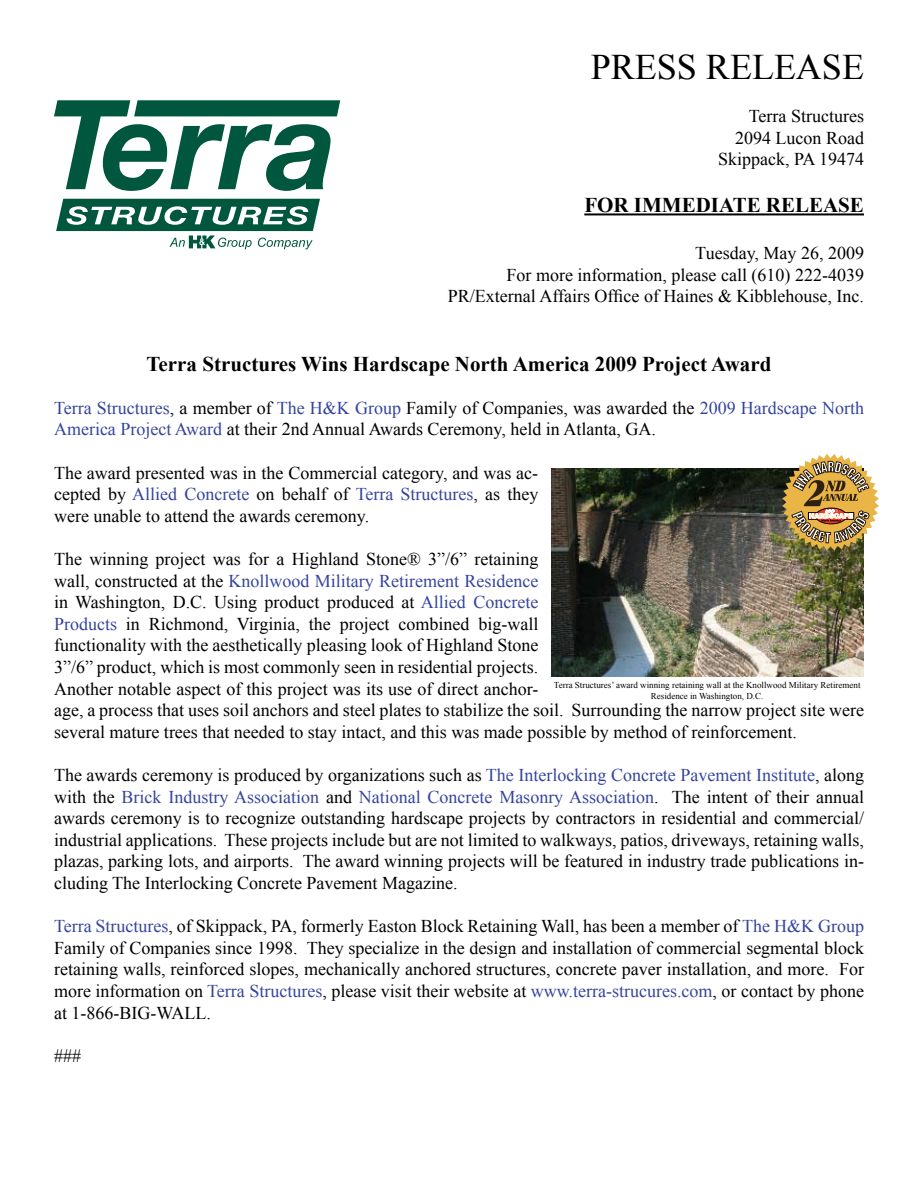
<style>
.page{position:relative;width:918px;height:1188px;background:#fff}
.page>*{position:absolute;margin:0;border:0;box-sizing:border-box;transform-origin:0 0}
.t1{font:36px "Times New Roman";color:#000}
.t2{font:700 21px "Times New Roman";color:#000}
.t3{font:18px/21.6px "Times New Roman";color:#000;text-align:justify}
.t4{font:9px/10.8px "Times New Roman";color:#000;text-align:center}
.s1{color:#35459c}
</style>
<div class="page">
<hr style="left:584px;top:213px;width:280px;height:2px;background:#000">
<svg style="left:54px;top:100px;width:286px;height:91px"></svg>
<svg style="left:56px;top:199px;width:264px;height:50px"></svg>
<img style="left:552px;top:469px;width:312px;height:208px">
<img style="left:782px;top:454px;width:97px;height:97px">
<h1 class="t1" style="left:591px;top:43px;width:275px">PRESS RELEASE</h1>
<p class="t3" style="left:718px;top:105px;width:147px;text-align:right">Terra Structures<br>2094 Lucon Road<br>Skippack, PA 19474</p>
<p class="t2" style="left:584px;top:191px;width:281px">FOR IMMEDIATE RELEASE</p>
<p class="t3" style="left:448px;top:242px;width:418px;text-align:right">Tuesday, May 26, 2009<br>For more information, please call (610) 222-4039<br>PR/External Affairs Office of Haines &amp; Kibblehouse, Inc.</p>
<p class="t2" style="left:147px;top:349px;width:626px">Terra Structures Wins Hardscape North America 2009 Project Award</p>
<p class="t3" style="left:54px;top:397px;width:812px"><span class="s1">Terra Structures</span>, a member of <span class="s1">The H&amp;K Group</span> Family of Companies, was awarded the <span class="s1">2009 Hardscape North<br>America Project Award</span> at their 2nd Annual Awards Ceremony, held in Atlanta, GA.</p>
<p class="t3" style="left:54px;top:461px;width:486px">The award presented was in the Commercial category, and was ac&shy;cepted by <span class="s1">Allied Concrete</span> on behalf of <span class="s1">Terra Structures</span>, as they were unable to attend the awards ceremony.</p>
<p class="t3" style="left:54px;top:548px;width:811px;text-align:left">The winning project was for a Highland Stone® 3”/6” retaining<br>wall, constructed at the <span class="s1">Knollwood Military Retirement Residence<br></span>in Washington, D.C. Using product produced at <span class="s1">Allied Concrete<br>Products</span> in Richmond, Virginia, the project combined big-wall<br>functionality with the aesthetically pleasing look of Highland Stone<br>3”/6” product, which is most commonly seen in residential projects.<br>Another notable aspect of this project was its use of direct anchor-<br>age, a process that uses soil anchors and steel plates to stabilize the soil. Surrounding the narrow project site were several mature trees that needed to stay intact, and this was made possible by method of reinforcement.</p>
<p class="t3" style="left:54px;top:764px;width:812px">The awards ceremony is produced by organizations such as <span class="s1">The Interlocking Concrete Pavement Institute</span>, along with the <span class="s1">Brick Industry Association</span> and <span class="s1">National Concrete Masonry Association</span>. The intent of their annual awards ceremony is to recognize outstanding hardscape projects by contractors in residential and commercial/ industrial applications. These projects include but are not limited to walkways, patios, driveways, retaining walls, plazas, parking lots, and airports. The award winning projects will be featured in industry trade publications in&shy;cluding The Interlocking Concrete Pavement Magazine.</p>
<p class="t3" style="left:54px;top:915px;width:812px"><span class="s1">Terra Structures</span>, of Skippack, PA, formerly Easton Block Retaining Wall, has been a member of <span class="s1">The H&amp;K Group </span>Family of Companies since 1998. They specialize in the design and installation of commercial segmental block retaining walls, reinforced slopes, mechanically anchored structures, concrete paver installation, and more. For more information on <span class="s1">Terra Structures</span>, please visit their website at <span class="s1">www.terra-strucures.com</span>, or contact by phone at 1-866-BIG-WALL.</p>
<p class="t3" style="left:54px;top:1045px;width:28px">###</p>
<p class="t4" style="left:554px;top:680px;width:308px">Terra Structures’ award winning retaining wall at the Knollwood Military Retirement<br>Residence in Washington, D.C.</p>
</div>
